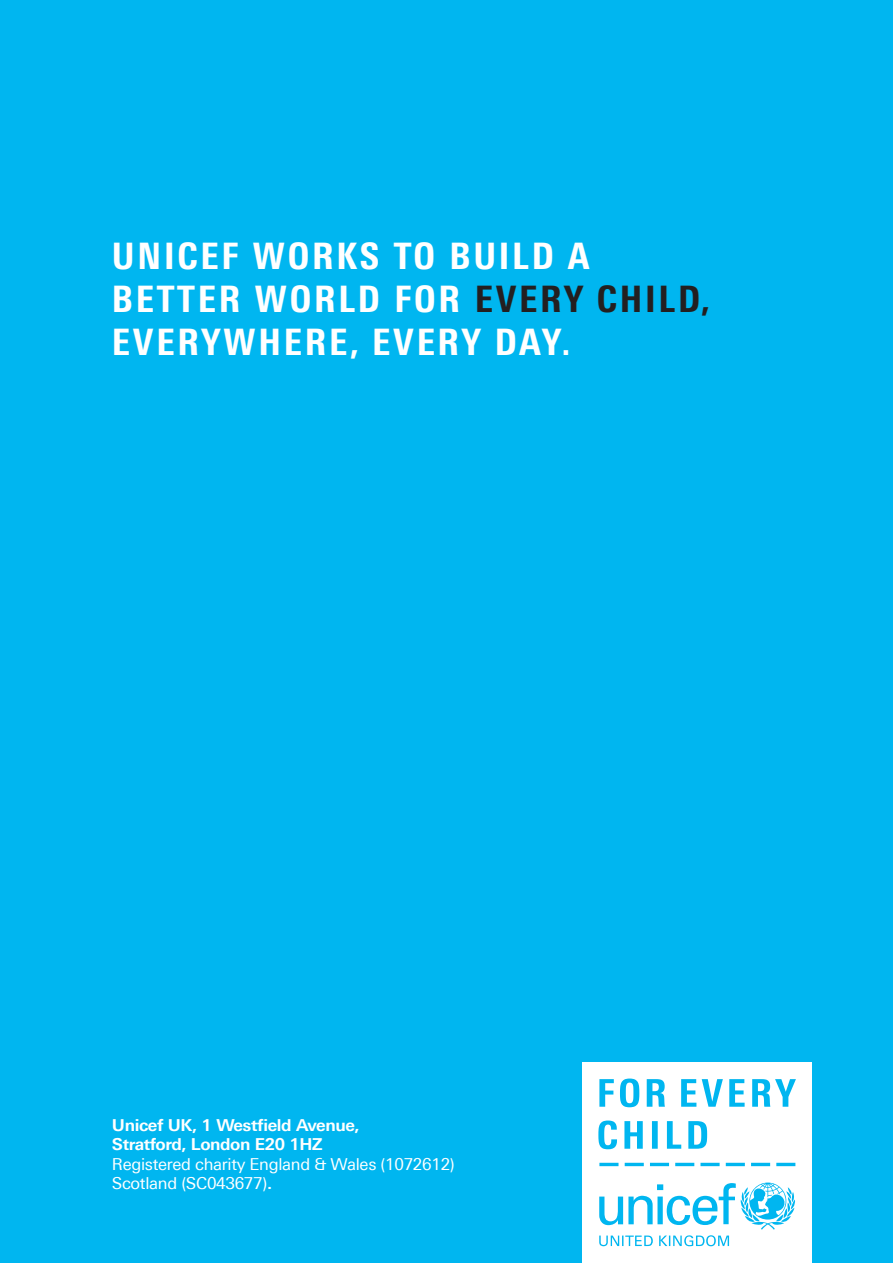
<style>
.page{position:relative;width:893px;height:1263px;background:#00b6f0}
.page>*{position:absolute;margin:0;border:0;box-sizing:border-box;transform-origin:0 0}
.t1{font:800 condensed 36.45px/43px "Univers Next Pro";letter-spacing:.075em;color:#fff}
.t2{font:16.5px "Univers Next Pro";letter-spacing:-.02em;color:#fff}
.t3{font:700 16.5px "Univers Next Pro";letter-spacing:-.025em;color:#fff}
.s1{color:#231f20}
.s2{font-weight:700}
</style>
<div class="page">
<div style="left:583px;top:1062px;width:229px;height:201px;background:#fff"></div>
<svg style="left:599px;top:1182px;width:196px;height:47px"></svg>
<svg style="left:599px;top:1235px;width:130px;height:11px"></svg>
<hr style="left:599px;top:1163px;width:19px;height:3px;background:#00b6f0">
<hr style="left:625px;top:1163px;width:19px;height:3px;background:#00b6f0">
<hr style="left:650px;top:1163px;width:19px;height:3px;background:#00b6f0">
<hr style="left:675px;top:1163px;width:19px;height:3px;background:#00b6f0">
<hr style="left:700px;top:1163px;width:20px;height:3px;background:#00b6f0">
<hr style="left:726px;top:1163px;width:19px;height:3px;background:#00b6f0">
<hr style="left:751px;top:1163px;width:19px;height:3px;background:#00b6f0">
<hr style="left:776px;top:1163px;width:19px;height:3px;background:#00b6f0">
<svg style="left:598px;top:1120px;width:109px;height:29px"></svg>
<svg style="left:599px;top:1078px;width:197px;height:29px"></svg>
<p class="t1" style="left:112px;top:234px;width:600px">UNICEF WORKS TO BUILD A<br>BETTER WORLD FOR <span class="s1">EVERY CHILD,<br></span>EVERYWHERE, EVERY DAY.</p>
<p class="t3" style="left:112px;top:1115px;width:249px">Unicef UK, 1 Westfield Avenue,</p>
<p class="t3" style="left:112px;top:1135px;width:212px">Stratford, London E20 1HZ</p>
<p class="t2" style="left:112px;top:1155px;width:344px">Registered charity England &amp; Wales (1072612)</p>
<p class="t2" style="left:112px;top:1174px;width:162px">Scotland (SC043677)<span class="s2">.</span></p>
</div>
